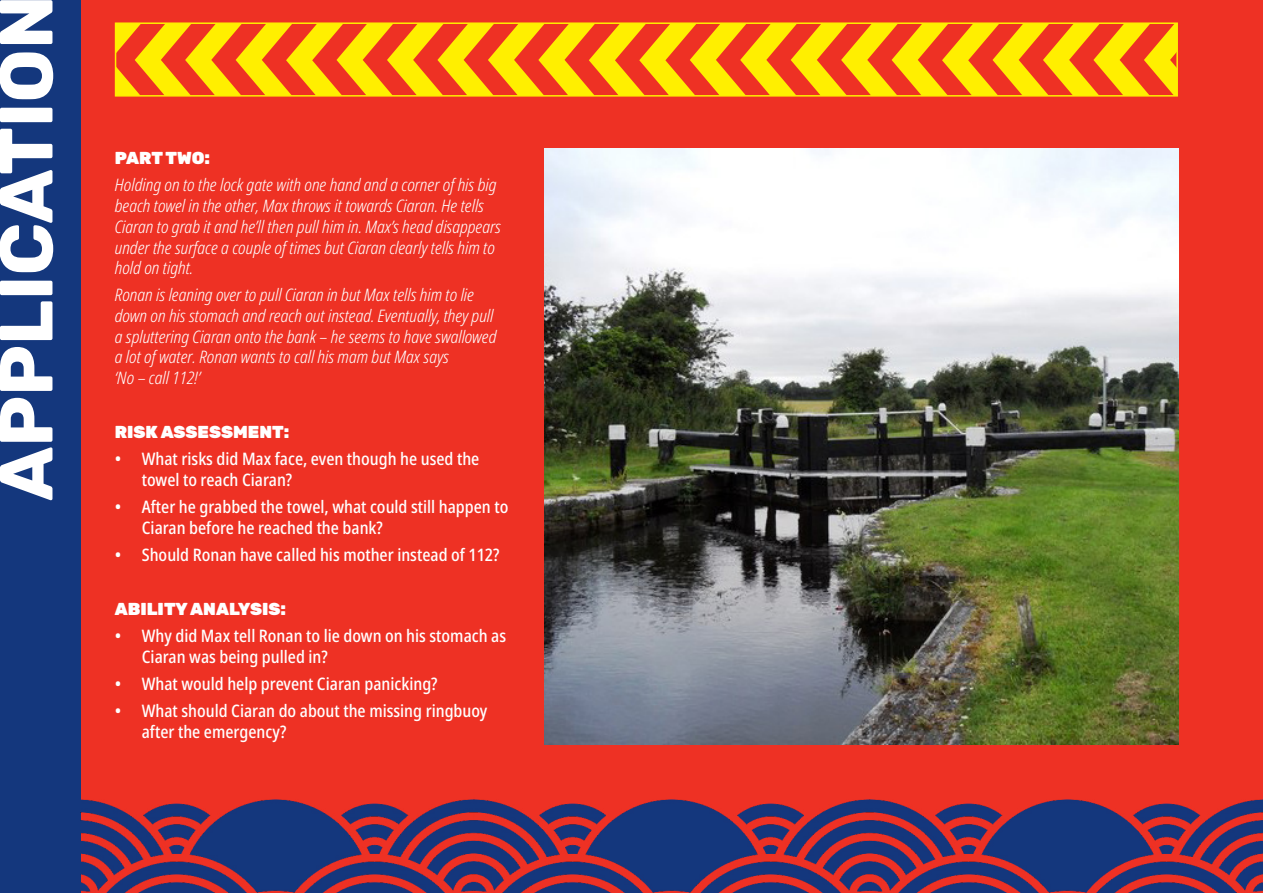
<style>
.page{position:relative;width:1263px;height:893px;background:#ee3124}
.page>*{position:absolute;margin:0;border:0;box-sizing:border-box;transform-origin:0 0}
.t1{font:700 75px "Rubik";color:#fff}
.t2{font:italic 300 condensed 17.25px/20.7px "Noto Sans";color:#fff}
.t3{font:500 condensed 17.25px/20.7px "Noto Sans";color:#fff}
.t4{font:900 17.25px "Rubik";color:#fff}
</style>
<div class="page">
<div style="left:0;top:0;width:81px;height:893px;background:#14377d"></div>
<svg style="left:118px;top:25px;width:1057px;height:69px"></svg>
<div style="left:115px;top:22px;width:1063px;height:75px;border:2px solid #ffef00"></div>
<img style="left:81px;top:799px;width:1182px;height:94px">
<img style="left:544px;top:148px;width:634px;height:596px">
<h1 class="t1" style="left:-17px;top:501px;width:507px;rotate:-90deg">APPLICATION</h1>
<p class="t4" style="left:115px;top:148px;width:97px">PART TWO:</p>
<p class="t2" style="left:115px;top:175px;width:388px">Holding on to the lock gate with one hand and a corner of his big beach towel in the other, Max throws it towards Ciaran. He tells Ciaran to grab it and he’ll then pull him in. Max’s head disappears under the surface a couple of times but Ciaran clearly tells him to hold on tight.</p>
<p class="t2" style="left:115px;top:285px;width:383px">Ronan is leaning over to pull Ciaran in but Max tells him to lie down on his stomach and reach out instead. Eventually, they pull a spluttering Ciaran onto the bank – he seems to have swallowed a lot of water. Ronan wants to call his mam but Max says<br>‘No – call 112!’</p>
<p class="t4" style="left:115px;top:422px;width:176px">RISK ASSESSMENT:</p>
<p class="t3" style="left:142px;top:449px;width:339px;text-indent:-27px">• What risks did Max face, even though he used the towel to reach Ciaran?</p>
<p class="t3" style="left:142px;top:497px;width:368px;text-indent:-27px">• After he grabbed the towel, what could still happen to<br>Ciaran before he reached the bank?</p>
<p class="t3" style="left:115px;top:545px;width:386px">• Should Ronan have called his mother instead of 112?</p>
<p class="t4" style="left:115px;top:599px;width:173px">ABILITY ANALYSIS:</p>
<p class="t3" style="left:142px;top:626px;width:366px;text-indent:-27px">• Why did Max tell Ronan to lie down on his stomach as<br>Ciaran was being pulled in?</p>
<p class="t3" style="left:115px;top:674px;width:324px">• What would help prevent Ciaran panicking?</p>
<p class="t3" style="left:142px;top:701px;width:347px;text-indent:-27px">• What should Ciaran do about the missing ringbuoy after the emergency?</p>
</div>
